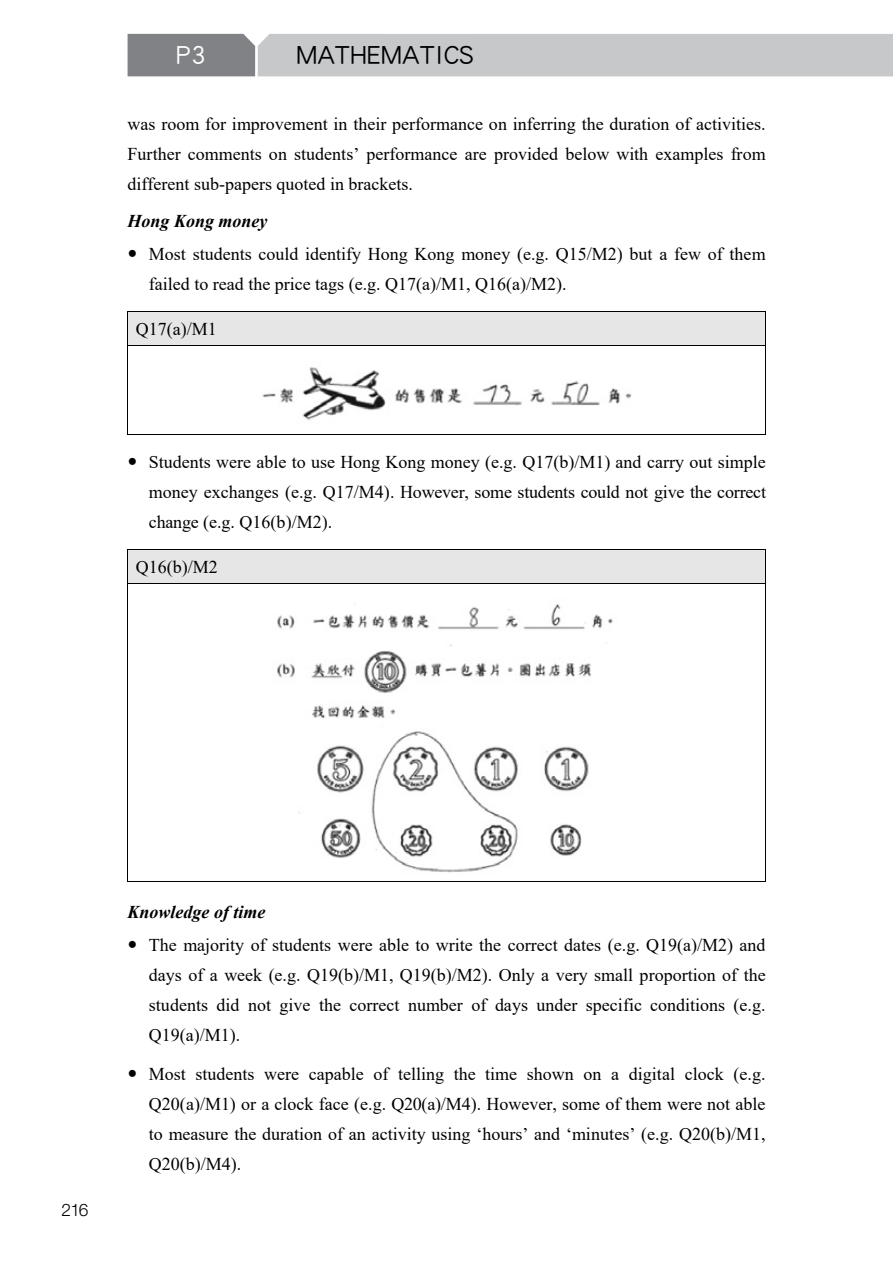
<style>
.page{position:relative;width:893px;height:1263px;background:#fff}
.page>*{position:absolute;margin:0;border:0;box-sizing:border-box;transform-origin:0 0}
.t1{font:27px "DF Hei Std W5";color:#000}
.t2{font:27px "DF Hei Std W5";color:#fff}
.t3{font:18px/30px "Times New Roman";color:#000;text-align:justify}
.t4{font:italic 700 18px "Times New Roman";color:#000}
.t5{font:300 17.25px "Helvetica Neue";color:#000}
</style>
<div class="page">
<svg style="left:128px;top:34px;width:765px;height:42px;background:#bbbcbf"></svg>
<div style="left:127px;top:311px;width:639px;height:34px;background:#e6e6e6"></div>
<hr style="left:127px;top:312px;width:1px;height:33px;background:#000">
<hr style="left:765px;top:312px;width:1px;height:33px;background:#000">
<hr style="left:127px;top:345px;width:639px;height:1px;background:#000">
<hr style="left:127px;top:346px;width:1px;height:89px;background:#000">
<hr style="left:127px;top:434px;width:638px;height:1px;background:#000">
<hr style="left:765px;top:346px;width:1px;height:89px;background:#000">
<div style="left:127px;top:549px;width:639px;height:34px;background:#e6e6e6"></div>
<hr style="left:127px;top:550px;width:1px;height:33px;background:#000">
<hr style="left:765px;top:550px;width:1px;height:33px;background:#000">
<hr style="left:127px;top:583px;width:639px;height:1px;background:#000">
<hr style="left:127px;top:584px;width:1px;height:298px;background:#000">
<hr style="left:127px;top:881px;width:638px;height:1px;background:#000">
<hr style="left:765px;top:584px;width:1px;height:298px;background:#000">
<img style="left:262px;top:367px;width:370px;height:53px">
<img style="left:277px;top:604px;width:336px;height:269px">
<h1 class="t2" style="left:176px;top:40px;width:32px">P3</h1>
<h1 class="t1" style="left:296px;top:40px;width:179px">MATHEMATICS</h1>
<p class="t3" style="left:128px;top:109px;width:640px">was room for improvement in their performance on inferring the duration of activities.<br>Further comments on students’ performance are provided below with examples from different sub-papers quoted in brackets.</p>
<p class="t4" style="left:128px;top:208px;width:141px">Hong Kong money</p>
<p class="t3" style="left:149px;top:238px;width:618px">Most students could identify Hong Kong money (e.g. Q15/M2) but a few of them failed to read the price tags (e.g. Q17(a)/M1, Q16(a)/M2).</p>
<p class="t3" style="left:136px;top:313px;width:82px">Q17(a)/M1</p>
<p class="t3" style="left:149px;top:446px;width:619px">Students were able to use Hong Kong money (e.g. Q17(b)/M1) and carry out simple money exchanges (e.g. Q17/M4). However, some students could not give the correct change (e.g. Q16(b)/M2).</p>
<p class="t3" style="left:136px;top:551px;width:83px">Q16(b)/M2</p>
<p class="t5" style="left:62px;top:1199px;width:28px">216</p>
<p class="t4" style="left:128px;top:899px;width:139px">Knowledge of time</p>
<p class="t3" style="left:149px;top:929px;width:618px">The majority of students were able to write the correct dates (e.g. Q19(a)/M2) and days of a week (e.g. Q19(b)/M1, Q19(b)/M2). Only a very small proportion of the students did not give the correct number of days under specific conditions (e.g.<br>Q19(a)/M1).</p>
<p class="t3" style="left:149px;top:1058px;width:618px">Most students were capable of telling the time shown on a digital clock (e.g.<br>Q20(a)/M1) or a clock face (e.g. Q20(a)/M4). However, some of them were not able to measure the duration of an activity using ‘hours’ and ‘minutes’ (e.g. Q20(b)/M1, Q20(b)/M4).</p>
</div>
